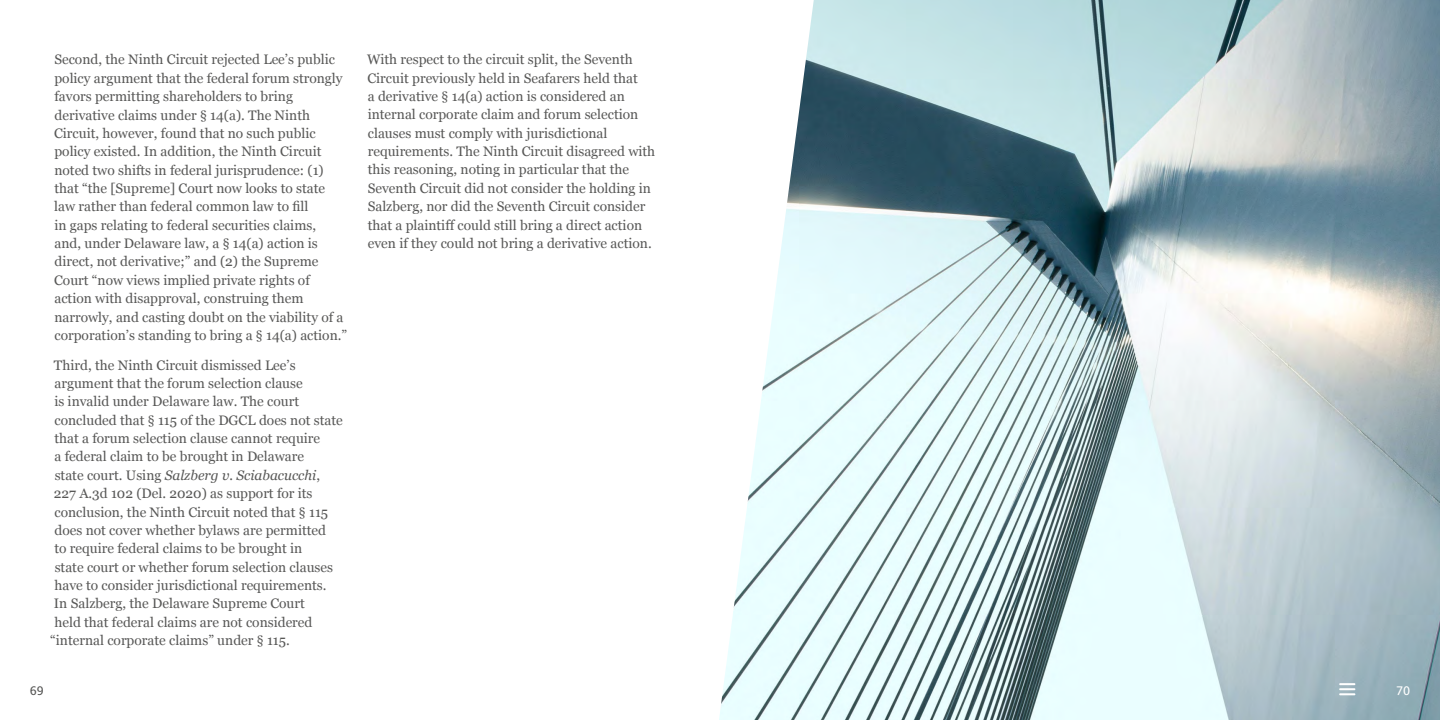
<style>
.page{position:relative;width:1440px;height:720px;background:#fff}
.page>*{position:absolute;margin:0;border:0;box-sizing:border-box;transform-origin:0 0}
.t1{font:13.75px/18.4px "Georgia";color:#575756}
.t2{font:italic 13.75px "Georgia";color:#575756}
.t3{font:500 12.5px "Berlingske Sans Round";color:#575756}
.t4{font:500 12.5px "Berlingske Sans Round";color:#fff}
.s1{font-style:normal}
</style>
<div class="page">
<img style="left:719px;top:0;width:721px;height:720px">
<svg style="left:1339px;top:683px;width:16px;height:12px"></svg>
<p class="t1" style="left:54px;top:50px;width:295px">Second, the Ninth Circuit rejected Lee’s public policy argument that the federal forum strongly favors permitting shareholders to bring derivative claims under § 14(a). The Ninth Circuit, however, found that no such public policy existed. In addition, the Ninth Circuit noted two shifts in federal jurisprudence: (1) that “the [Supreme] Court now looks to state law rather than federal common law to fill<br>in gaps relating to federal securities claims,<br>and, under Delaware law, a § 14(a) action is direct, not derivative;” and (2) the Supreme Court “now views implied private rights of action with disapproval, construing them narrowly, and casting doubt on the viability of a corporation’s standing to bring a § 14(a) action.”</p>
<p class="t1" style="left:54px;top:355px;width:243px">Third, the Ninth Circuit dismissed Lee’s</p>
<p class="t1" style="left:54px;top:373px;width:250px">argument that the forum selection clause</p>
<p class="t1" style="left:54px;top:392px;width:246px">is invalid under Delaware law. The court</p>
<p class="t1" style="left:55px;top:410px;width:290px">concluded that § 115 of the DGCL does not state</p>
<p class="t1" style="left:54px;top:429px;width:267px">that a forum selection clause cannot require</p>
<p class="t1" style="left:54px;top:447px;width:251px">a federal claim to be brought in Delaware</p>
<p class="t2" style="left:55px;top:465px;width:267px"><span class="s1">state court. Using</span> Salzberg v. Sciabacucchi<span class="s1">,</span></p>
<p class="t1" style="left:54px;top:484px;width:260px">227 A.3d 102 (Del. 2020) as support for its</p>
<p class="t1" style="left:55px;top:502px;width:275px">conclusion, the Ninth Circuit noted that § 115</p>
<p class="t1" style="left:55px;top:520px;width:273px">does not cover whether bylaws are permitted</p>
<p class="t1" style="left:54px;top:539px;width:249px">to require federal claims to be brought in</p>
<p class="t1" style="left:55px;top:557px;width:280px">state court or whether forum selection clauses</p>
<p class="t1" style="left:54px;top:576px;width:274px">have to consider jurisdictional requirements.</p>
<p class="t1" style="left:54px;top:594px;width:252px">In Salzberg, the Delaware Supreme Court</p>
<p class="t1" style="left:54px;top:612px;width:260px">held that federal claims are not considered</p>
<p class="t1" style="left:50px;top:631px;width:241px">“internal corporate claims” under § 115.</p>
<p class="t3" style="left:30px;top:682px;width:16px">69</p>
<p class="t1" style="left:367px;top:50px;width:290px">With respect to the circuit split, the Seventh Circuit previously held in Seafarers held that<br>a derivative § 14(a) action is considered an internal corporate claim and forum selection clauses must comply with jurisdictional requirements. The Ninth Circuit disagreed with this reasoning, noting in particular that the Seventh Circuit did not consider the holding in Salzberg, nor did the Seventh Circuit consider that a plaintiff could still bring a direct action even if they could not bring a derivative action.</p>
<p class="t4" style="left:1396px;top:682px;width:16px">70</p>
</div>
